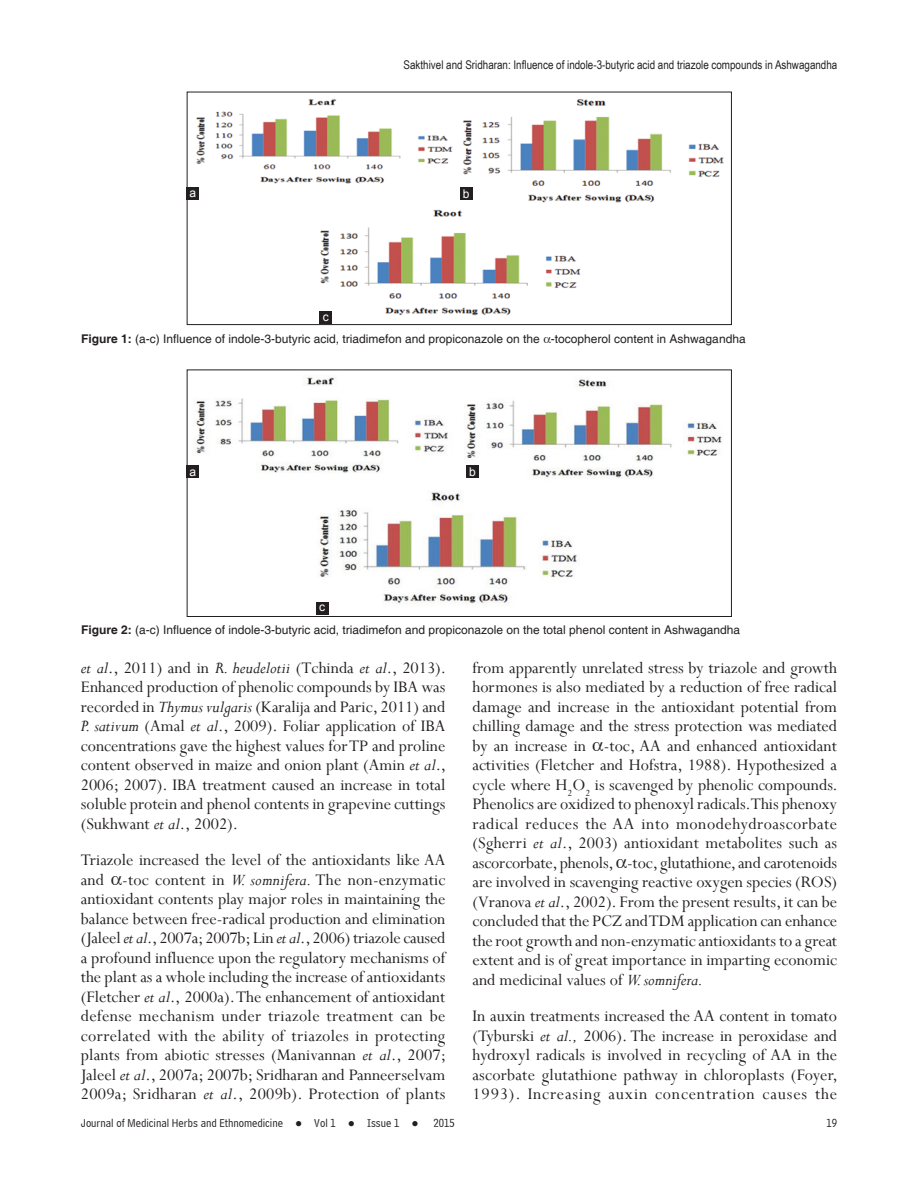
<style>
.page{position:relative;width:918px;height:1188px;background:#fff}
.page>*{position:absolute;margin:0;border:0;box-sizing:border-box;transform-origin:0 0}
.t1{font:18px/19.5px "Perpetua";color:#231f20;text-align:justify}
.t2{font:12px "Helvetica";color:#231f20}
.t3{font:12px "Arial Narrow";color:#231f20}
.t4{font:12px "Bell Centennial BT Address";color:#231f20}
.t5{font:12px "Arial";color:#fff}
.s1{font-weight:700}
.s2{font-style:italic}
.s3{font-family:"Sylfaen"}
</style>
<div class="page">
<img style="left:195px;top:377px;width:527px;height:227px">
<div style="left:187px;top:370px;width:545px;height:247px;border:1px solid #231f20"></div>
<div style="left:186px;top:465px;width:13px;height:13px;background:#231f20"></div>
<div style="left:466px;top:465px;width:13px;height:13px;background:#231f20"></div>
<div style="left:316px;top:602px;width:13px;height:13px;background:#231f20"></div>
<img style="left:196px;top:99px;width:528px;height:224px">
<div style="left:187px;top:92px;width:545px;height:233px;border:1px solid #231f20"></div>
<div style="left:320px;top:311px;width:12px;height:13px;background:#231f20"></div>
<div style="left:460px;top:187px;width:12px;height:13px;background:#231f20"></div>
<div style="left:186px;top:187px;width:13px;height:13px;background:#231f20"></div>
<p class="t3" style="left:404px;top:58px;width:435px">Sakthivel and Sridharan: Influence of indole-3-butyric acid and triazole compounds in Ashwagandha</p>
<p class="t5" style="left:189px;top:186px;width:8px">a</p>
<p class="t5" style="left:463px;top:187px;width:8px">b</p>
<p class="t5" style="left:323px;top:310px;width:7px">c</p>
<p class="t2" style="left:81px;top:332px;width:666px"><span class="s1">Figure 1:</span> (a-c) Influence of indole-3-butyric acid, triadimefon and propiconazole on the -tocopherol content in Ashwagandha</p>
<p class="t5" style="left:189px;top:465px;width:8px">a</p>
<p class="t5" style="left:469px;top:465px;width:8px">b</p>
<p class="t5" style="left:319px;top:600px;width:7px">c</p>
<p class="t2" style="left:81px;top:623px;width:661px"><span class="s1">Figure 2:</span> (a-c) Influence of indole-3-butyric acid, triadimefon and propiconazole on the total phenol content in A shwagandha</p>
<p class="t1" style="left:81px;top:658px;width:367px"><span class="s2">et al</span>., 2011) and in <span class="s2">R. heudelotii</span> (Tchinda <span class="s2">et al</span>., 2013).<br>Enhanced production of phenolic compounds by IBA was recorded in <span class="s2">Thymus vulgaris</span> (Karalija and Paric, 2011) and <span class="s2">P. sativum</span> (Amal <span class="s2">et al</span>., 2009). Foliar application of IBA concentrations gave the highest values for TP and proline content observed in maize and onion plant (Amin <span class="s2">et al</span>., 2006; 2007). IBA treatment caused an increase in total soluble protein and phenol contents in grapevine cuttings (Sukhwant <span class="s2">et al</span>., 2002).</p>
<p class="t1" style="left:81px;top:851px;width:367px">Triazole increased the level of the antioxidants like AA and -toc content in <span class="s2">W. somnifera.</span> The non-enzymatic antioxidant contents play major roles in maintaining the balance between free-radical production and elimination (Jaleel <span class="s2">et al</span>., 2007a; 2007b; Lin <span class="s2">et al</span>., 2006) triazole caused a profound influence upon the regulatory mechanisms of the plant as a whole including the increase of antioxidants (Fletcher <span class="s2">et al</span>., 2000a). The enhancement of antioxidant defense mechanism under triazole treatment can be correlated with the ability of triazoles in protecting plants from abiotic stresses (Manivannan <span class="s2">et al</span>., 2007; Jaleel <span class="s2">et al</span>., 2007a; 2007b; Sridharan and Panneerselvam 2009a; Sridharan <span class="s2">et al</span>., 2009b). Protection of plants</p>
<p class="t1" style="left:472px;top:658px;width:367px">from apparently unrelated stress by triazole and growth hormones is also mediated by a reduction of free radical damage and increase in the antioxidant potential from chilling damage and the stress protection was mediated by an increase in -toc, AA and enhanced antioxidant activities (Fletcher and Hofstra, 1988). Hypothesized a cycle where H<sub>2</sub>O<sub>2</sub> is scavenged by phenolic compounds.<br>Phenolics are oxidized to phenoxyl radicals. This phenoxy radical reduces the AA into monodehydroascorbate (Sgherri <span class="s2">et al</span>., 2003) antioxidant metabolites such as ascorcorbate, phenols, -toc, glutathione, and carotenoids are involved in scavenging reactive oxygen species (ROS) (Vranova <span class="s2">et al</span>., 2002). From the present results, it can be concluded that the PCZ and TDM application can enhance the root growth and non-enzymatic antioxidants to a great extent and is of great importance in imparting economic and medicinal values of <span class="s2">W. somnifera.</span></p>
<p class="t1" style="left:473px;top:1007px;width:367px">In auxin treatments increased the AA content in tomato (Tyburski <span class="s2">et al.,</span> 2006). The increase in peroxidase and hydroxyl radicals is involved in recycling of AA in the ascorbate glutathione pathway in chloroplasts (Foyer, 1993). Increasing auxin concentration causes the</p>
<p class="t4" style="left:81px;top:1116px;width:375px">Journal of Medicinal Herbs and Ethnomedicine <span class="s3">●</span> Vol 1 <span class="s3">●</span> Issue 1 <span class="s3">●</span> 2015</p>
<p class="t4" style="left:827px;top:1116px;width:12px">19</p>
</div>
